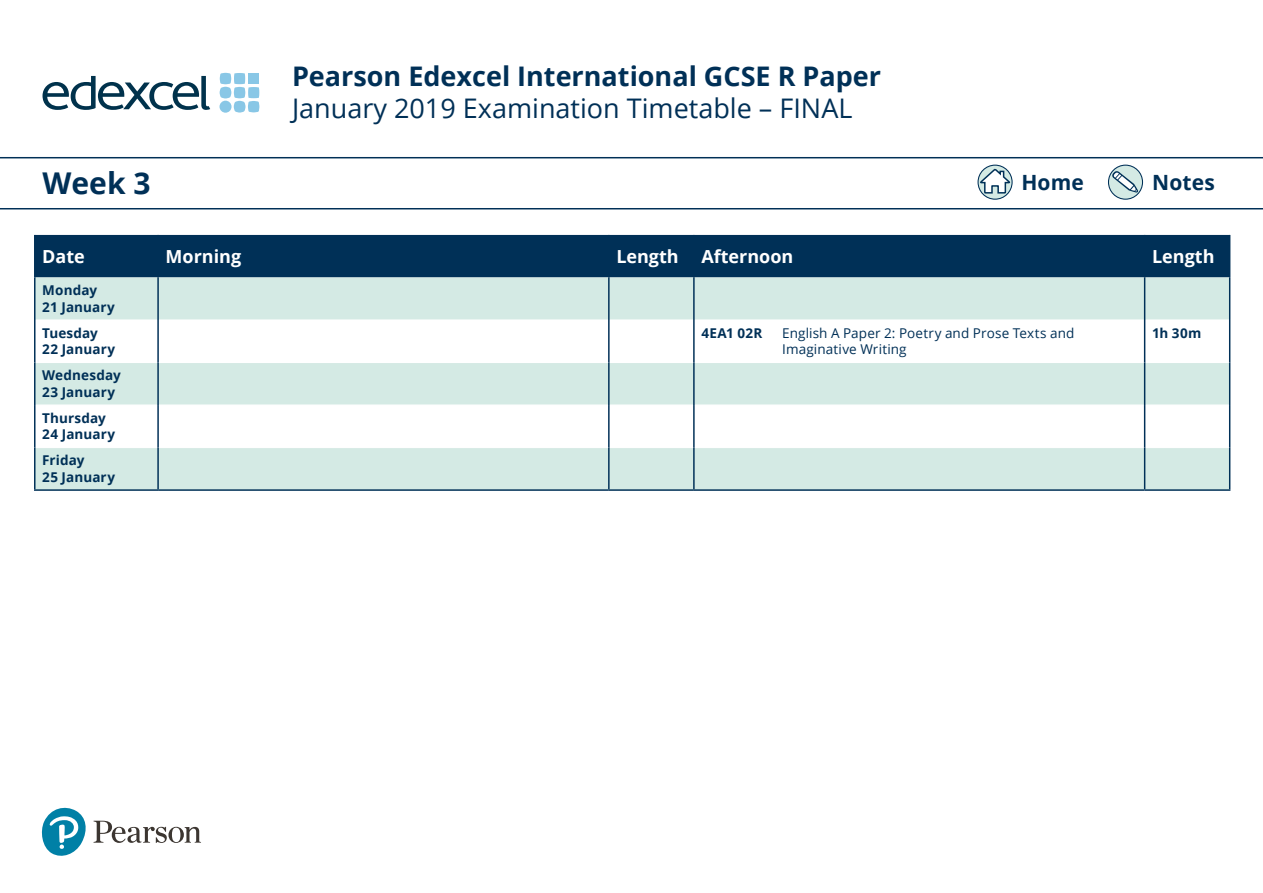
<style>
.page{position:relative;width:1263px;height:893px;background:#fff}
.page>*{position:absolute;margin:0;border:0;box-sizing:border-box;transform-origin:0 0}
.t1{font:700 30px "Open Sans";color:#003057}
.t2{font:700 27px "Open Sans";color:#003057}
.t3{font:27px "Open Sans";color:#003057}
.t4{font:700 21px "Open Sans";letter-spacing:.005em;color:#003057}
.t5{font:700 18px "Open Sans";color:#fff}
.t6{font:700 13.5px/16.2px "Open Sans";letter-spacing:.005em;color:#003057}
.t7{font:13.5px/16.2px "Open Sans";letter-spacing:.01em;color:#003057}
</style>
<div class="page">
<svg style="left:1108px;top:165px;width:34px;height:34px"></svg>
<div style="left:1108px;top:165px;width:35px;height:35px;border:1px solid #003057;border-radius:50%"></div>
<svg style="left:1112px;top:171px;width:26px;height:22px"></svg>
<svg style="left:978px;top:165px;width:34px;height:34px"></svg>
<div style="left:977px;top:165px;width:36px;height:35px;border:1px solid #003057;border-radius:50%"></div>
<svg style="left:979px;top:169px;width:31px;height:25px"></svg>
<hr style="left:0;top:157px;width:1263px;height:1px;background:#003057">
<hr style="left:0;top:208px;width:1263px;height:1px;background:#003057">
<svg style="left:43px;top:76px;width:167px;height:34px"></svg>
<svg style="left:220px;top:73px;width:39px;height:40px"></svg>
<div style="left:248px;top:73px;width:11px;height:11px;background:#89c7e6"></div>
<div style="left:219px;top:101px;width:13px;height:12px;background:#89c7e6;border-radius:50%"></div>
<svg style="left:41px;top:807px;width:160px;height:49px"></svg>
<div style="left:36px;top:235px;width:1193px;height:42px;background:#003057"></div>
<div style="left:36px;top:277px;width:1193px;height:212px;background:#d4eae4"></div>
<svg style="left:36px;top:320px;width:1193px;height:127px"></svg>
<hr style="left:36px;top:319px;width:121px;height:1px;background:#fff">
<hr style="left:159px;top:319px;width:449px;height:1px;background:#fff">
<hr style="left:610px;top:319px;width:83px;height:1px;background:#fff">
<hr style="left:695px;top:319px;width:449px;height:1px;background:#fff">
<hr style="left:1145px;top:319px;width:84px;height:1px;background:#fff">
<hr style="left:36px;top:362px;width:121px;height:1px;background:#fff">
<hr style="left:159px;top:362px;width:449px;height:1px;background:#fff">
<hr style="left:610px;top:362px;width:83px;height:1px;background:#fff">
<hr style="left:695px;top:362px;width:449px;height:1px;background:#fff">
<hr style="left:1145px;top:362px;width:84px;height:1px;background:#fff">
<hr style="left:36px;top:404px;width:121px;height:2px;background:#fff">
<hr style="left:159px;top:404px;width:449px;height:2px;background:#fff">
<hr style="left:610px;top:404px;width:83px;height:2px;background:#fff">
<hr style="left:695px;top:404px;width:449px;height:2px;background:#fff">
<hr style="left:1145px;top:404px;width:84px;height:2px;background:#fff">
<hr style="left:36px;top:447px;width:121px;height:1px;background:#fff">
<hr style="left:159px;top:447px;width:449px;height:1px;background:#fff">
<hr style="left:610px;top:447px;width:83px;height:1px;background:#fff">
<hr style="left:695px;top:447px;width:449px;height:1px;background:#fff">
<hr style="left:1145px;top:447px;width:84px;height:1px;background:#fff">
<hr style="left:34px;top:235px;width:2px;height:42px;background:#003057">
<hr style="left:157px;top:235px;width:2px;height:42px;background:#003057">
<hr style="left:608px;top:235px;width:2px;height:42px;background:#003057">
<hr style="left:693px;top:235px;width:2px;height:42px;background:#003057">
<hr style="left:1144px;top:235px;width:1px;height:42px;background:#003057">
<hr style="left:1229px;top:235px;width:1px;height:42px;background:#003057">
<hr style="left:34px;top:277px;width:2px;height:43px;background:#003057">
<hr style="left:157px;top:277px;width:2px;height:43px;background:#003057">
<hr style="left:608px;top:277px;width:2px;height:43px;background:#003057">
<hr style="left:693px;top:277px;width:2px;height:43px;background:#003057">
<hr style="left:1144px;top:277px;width:1px;height:43px;background:#003057">
<hr style="left:1229px;top:277px;width:1px;height:43px;background:#003057">
<hr style="left:34px;top:320px;width:2px;height:42px;background:#003057">
<hr style="left:157px;top:320px;width:2px;height:42px;background:#003057">
<hr style="left:608px;top:320px;width:2px;height:42px;background:#003057">
<hr style="left:693px;top:320px;width:2px;height:42px;background:#003057">
<hr style="left:1144px;top:320px;width:1px;height:42px;background:#003057">
<hr style="left:1229px;top:320px;width:1px;height:42px;background:#003057">
<hr style="left:34px;top:362px;width:2px;height:43px;background:#003057">
<hr style="left:157px;top:362px;width:2px;height:43px;background:#003057">
<hr style="left:608px;top:362px;width:2px;height:43px;background:#003057">
<hr style="left:693px;top:362px;width:2px;height:43px;background:#003057">
<hr style="left:1144px;top:362px;width:1px;height:43px;background:#003057">
<hr style="left:1229px;top:362px;width:1px;height:43px;background:#003057">
<hr style="left:34px;top:405px;width:2px;height:43px;background:#003057">
<hr style="left:157px;top:405px;width:2px;height:43px;background:#003057">
<hr style="left:608px;top:405px;width:2px;height:43px;background:#003057">
<hr style="left:693px;top:405px;width:2px;height:43px;background:#003057">
<hr style="left:1144px;top:405px;width:1px;height:43px;background:#003057">
<hr style="left:1229px;top:405px;width:1px;height:43px;background:#003057">
<hr style="left:34px;top:448px;width:2px;height:41px;background:#003057">
<hr style="left:157px;top:448px;width:2px;height:41px;background:#003057">
<hr style="left:608px;top:448px;width:2px;height:41px;background:#003057">
<hr style="left:693px;top:448px;width:2px;height:41px;background:#003057">
<hr style="left:1144px;top:448px;width:1px;height:41px;background:#003057">
<hr style="left:1229px;top:448px;width:1px;height:41px;background:#003057">
<hr style="left:34px;top:489px;width:124px;height:2px;background:#003057">
<hr style="left:158px;top:489px;width:451px;height:2px;background:#003057">
<hr style="left:609px;top:489px;width:85px;height:2px;background:#003057">
<hr style="left:694px;top:489px;width:451px;height:2px;background:#003057">
<hr style="left:1145px;top:489px;width:85px;height:2px;background:#003057">
<h1 class="t1" style="left:43px;top:162px;width:109px">Week 3</h1>
<h2 class="t2" style="left:292px;top:57px;width:591px">Pearson Edexcel International GCSE R Paper</h2>
<h2 class="t3" style="left:292px;top:90px;width:562px">January 2019 Examination Timetable – FINAL</h2>
<h3 class="t4" style="left:1021px;top:168px;width:64px">Home</h3>
<h3 class="t4" style="left:1152px;top:168px;width:64px">Notes</h3>
<h3 class="t5" style="left:42px;top:244px;width:44px">Date</h3>
<h3 class="t5" style="left:166px;top:244px;width:77px">Morning</h3>
<h3 class="t5" style="left:616px;top:244px;width:64px">Length</h3>
<h3 class="t5" style="left:701px;top:244px;width:93px">Afternoon</h3>
<h3 class="t5" style="left:1152px;top:244px;width:64px">Length</h3>
<p class="t6" style="left:42px;top:282px;width:74px">Monday<br>21 January</p>
<p class="t6" style="left:42px;top:324px;width:74px">Tuesday<br>22 January</p>
<p class="t6" style="left:701px;top:324px;width:62px">4EA1 02R</p>
<p class="t7" style="left:782px;top:324px;width:294px">English A Paper 2: Poetry and Prose Texts and<br>Imaginative Writing</p>
<p class="t6" style="left:1152px;top:324px;width:51px">1h 30m</p>
<p class="t6" style="left:42px;top:367px;width:80px">Wednesday<br>23 January</p>
<p class="t6" style="left:42px;top:410px;width:74px">Thursday<br>24 January</p>
<p class="t6" style="left:42px;top:452px;width:74px">Friday<br>25 January</p>
</div>
